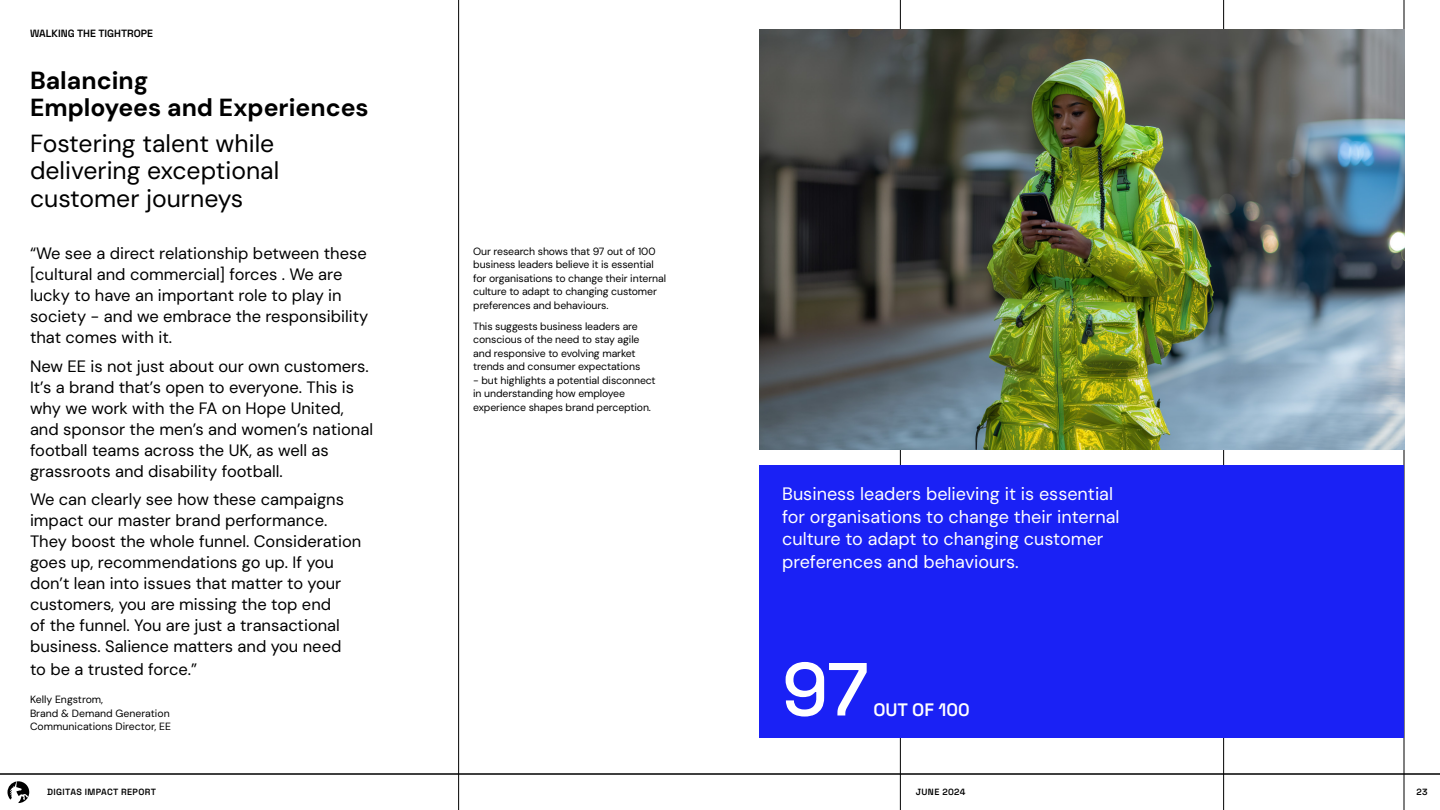
<style>
.page{position:relative;width:1440px;height:810px;background:#fff}
.page>*{position:absolute;margin:0;border:0;box-sizing:border-box;transform-origin:0 0}
.Numbers{font:500 75px "Space Grotesk";color:#fff}
.t1{font:24.75px/27.8px "DM Sans";color:#000}
.t2{font:700 24.75px/27.8px "DM Sans";color:#000}
.t3{font:18px/22.5px "DM Sans";color:#fff}
.Numbers-2{font:600 18px "Space Grotesk";color:#fff}
.t4{font:16.5px/21px "DM Sans";color:#000}
.Bodycopy{font:10.5px/13.5px "DM Sans";letter-spacing:-.01em;color:#000}
.Names{font:10.5px/13.5px "DM Sans";color:#000}
.Subheader{font:600 10.5px "Space Grotesk";color:#000}
.t5{font:600 9px "Space Grotesk";letter-spacing:.04em;color:#000}
</style>
<div class="page">
<hr style="left:1223px;top:0;width:1px;height:810px;background:#000">
<hr style="left:900px;top:0;width:1px;height:774px;background:#000">
<hr style="left:1404px;top:0;width:1px;height:810px;background:#000">
<hr style="left:0;top:774px;width:1440px;height:1px;background:#000">
<svg style="left:8px;top:781px;width:21px;height:22px"></svg>
<hr style="left:900px;top:774px;width:1px;height:36px;background:#000">
<hr style="left:458px;top:0;width:1px;height:810px;background:#000">
<img style="left:760px;top:30px;width:644px;height:420px">
<div style="left:760px;top:465px;width:644px;height:273px;background:#1a21f5"></div>
<p class="Subheader" style="left:30px;top:26px;width:125px">WALKING THE TIGHTROPE</p>
<p class="t2" style="left:30px;top:66px;width:340px">Balancing<br>Employees and Experiences</p>
<p class="t1" style="left:30px;top:129px;width:251px">Fostering talent while delivering exceptional customer journeys</p>
<p class="t4" style="left:30px;top:243px;width:340px">“We see a direct relationship between these [cultural and commercial] forces . We are lucky to have an important role to play in society - and we embrace the responsibility that comes with it.</p>
<p class="t4" style="left:30px;top:355px;width:345px">New EE is not just about our own customers.<br>It’s a brand that’s open to everyone. This is why we work with the FA on Hope United, and sponsor the men’s and women’s national football teams across the UK, as well as grassroots and disability football.</p>
<p class="t4" style="left:30px;top:489px;width:333px">We can clearly see how these campaigns impact our master brand performance.<br>They boost the whole funnel. Consideration goes up, recommendations go up. If you don’t lean into issues that matter to your customers, you are missing the top end<br>of the funnel. You are just a transactional business. Salience matters and you need</p>
<p class="t4" style="left:30px;top:658px;width:169px">to be a trusted force.”</p>
<p class="Names" style="left:30px;top:693px;width:143px">Kelly Engstrom,<br>Brand &amp; Demand Generation<br>Communications Director, EE</p>
<p class="Bodycopy" style="left:473px;top:244px;width:194px">Our research shows that 97 out of 100 business leaders believe it is essential for organisations to change their internal culture to adapt to changing customer preferences and behaviours.</p>
<p class="Bodycopy" style="left:473px;top:319px;width:169px">This suggests business leaders are conscious of the need to stay agile and responsive to evolving market trends and consumer expectations</p>
<p class="Bodycopy" style="left:473px;top:373px;width:184px">- but highlights a potential disconnect in understanding how employee experience shapes brand perception.</p>
<p class="t3" style="left:782px;top:482px;width:339px">Business leaders believing it is essential for organisations to change their internal culture to adapt to changing customer preferences and behaviours.</p>
<p class="Numbers" style="left:782px;top:632px;width:88px">97</p>
<p class="Numbers-2" style="left:873px;top:695px;width:98px">OUT OF 100</p>
<p class="t5" style="left:47px;top:785px;width:110px">DIGITAS IMPACT REPORT</p>
<p class="t5" style="left:916px;top:785px;width:51px">JUNE 2024</p>
<p class="t5" style="left:1416px;top:785px;width:13px">23</p>
</div>
